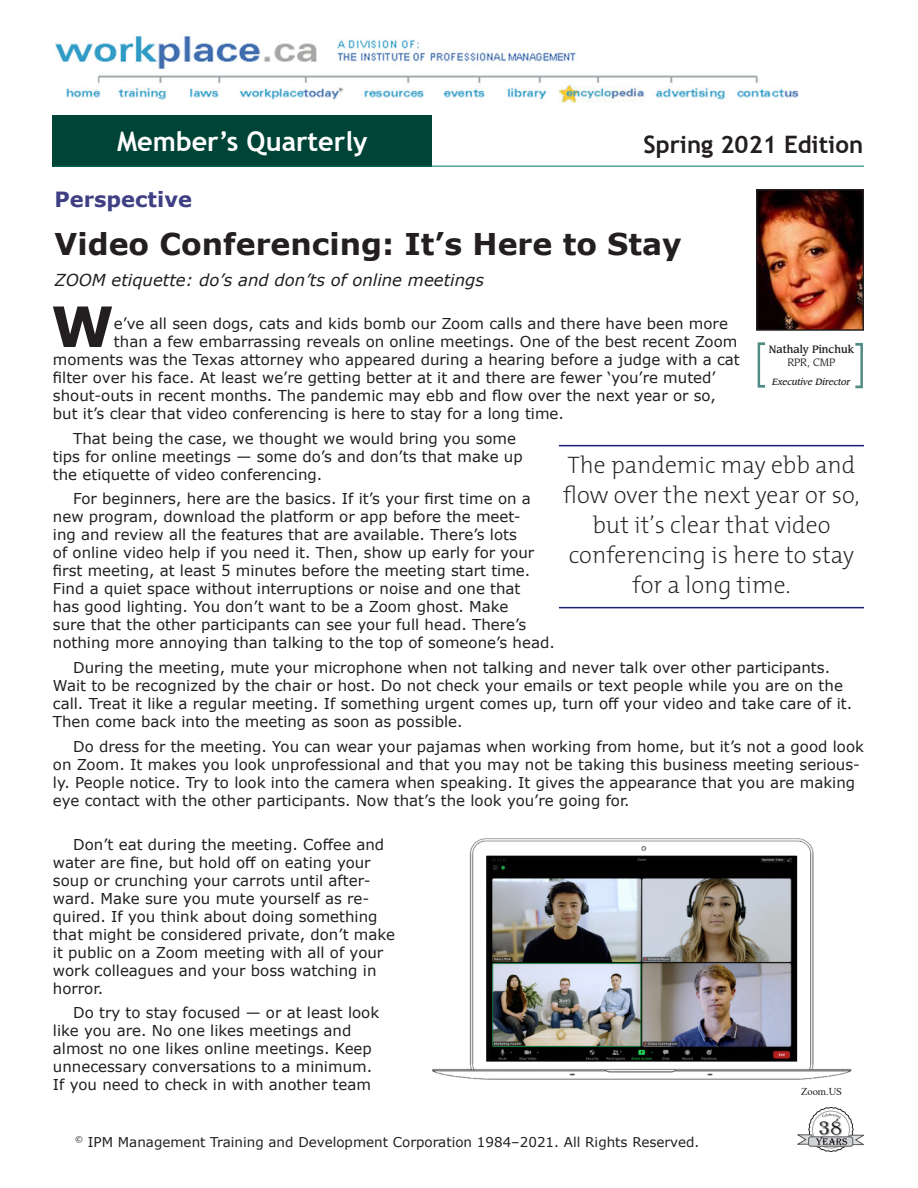
<style>
.page{position:relative;width:918px;height:1188px;background:#fff}
.page>*{position:absolute;margin:0;border:0;box-sizing:border-box;transform-origin:0 0}
.DropCap{font:700 55.65px "Verdana";color:#231f20}
.Head1{font:700 30px "Verdana";color:#231f20}
.t1{font:700 27px "Trebuchet MS";color:#fff}
.PULLQUOTE{font:200 24px/30px "The Mix";color:#231f20;text-align:center}
.t2{font:700 24px "Trebuchet MS";color:#231f20}
.t3{font:700 21px "Verdana";color:#3f4084}
.t4{font:20.1px "Algerian";color:#231f20}
.Head2{font:italic 16.5px "Verdana";color:#231f20}
.Body_Text{font:15px/18px "Verdana";color:#231f20}
.DropCap-2{font:15px "Verdana";color:#231f20}
.t5{font:13.5px "Verdana";color:#231f20}
.caption_name{font:500 10.5px/13.5px "Leawood Std";color:#231f20;text-align:center;scale:.95 1}
.tiny{font:10.5px "Times New Roman";color:#231f20}
.caption_company{font:italic 500 9px "Leawood Std";color:#231f20;scale:.95 1}
.s1{font-weight:400}
</style>
<div class="page">
<img style="left:55px;top:36px;width:744px;height:67px">
<div style="left:53px;top:115px;width:379px;height:51px;background:#004437"></div>
<hr style="left:54px;top:166px;width:810px;height:1px;background:#00765d">
<svg style="left:798px;top:1107px;width:66px;height:45px"></svg>
<img style="left:759px;top:192px;width:102px;height:136px">
<div style="left:756px;top:189px;width:108px;height:142px;border:2px solid #231f20"></div>
<svg style="left:758px;top:342px;width:7px;height:46px"></svg>
<svg style="left:855px;top:343px;width:8px;height:45px"></svg>
<img style="left:432px;top:838px;width:420px;height:242px">
<hr style="left:559px;top:445px;width:305px;height:1px;background:#1c2072">
<hr style="left:559px;top:607px;width:305px;height:1px;background:#1c2072">
<h3 class="t1" style="left:117px;top:124px;width:252px">Member’s Quarterly</h3>
<h3 class="t2" style="left:643px;top:129px;width:221px">Spring 2021 Edition</h3>
<p class="t3" style="left:54px;top:184px;width:139px">Perspective</p>
<p class="Head1" style="left:55px;top:223px;width:629px">Video Conferencing: It’s Here to Stay</p>
<p class="Head2" style="left:55px;top:269px;width:431px">ZOOM etiquette: do’s and don’ts of online meetings</p>
<p class="DropCap" style="left:51px;top:287px;width:64px">W</p>
<p class="DropCap-2" style="left:114px;top:313px;width:616px">e’ve all seen dogs, cats and kids bomb our Zoom calls and there have been more</p>
<p class="DropCap-2" style="left:114px;top:331px;width:625px">than a few embarrassing reveals on online meetings. One of the best recent Zoom</p>
<p class="DropCap-2" style="left:53px;top:349px;width:688px">moments was the Texas attorney who appeared during a hearing before a judge with a cat</p>
<p class="DropCap-2" style="left:53px;top:367px;width:664px">filter over his face. At least we’re getting better at it and there are fewer ‘you’re muted’</p>
<p class="DropCap-2" style="left:53px;top:385px;width:665px">shout-outs in recent months. The pandemic may ebb and flow over the next year or so,</p>
<p class="DropCap-2" style="left:53px;top:403px;width:513px">but it’s clear that video conferencing is here to stay for a long time.</p>
<p class="Body_Text" style="left:53px;top:429px;width:471px;text-indent:20px">That being the case, we thought we would bring you some tips for online meetings — some do’s and don’ts that make up the etiquette of video conferencing.</p>
<p class="Body_Text" style="left:53px;top:490px;width:503px;text-indent:20px">For beginners, here are the basics. If it’s your first time on a new program, download the platform or app before the meet-<br>ing and review all the features that are available. There’s lots<br>of online video help if you need it. Then, show up early for your first meeting, at least 5 minutes before the meeting start time.<br>Find a quiet space without interruptions or noise and one that<br>has good lighting. You don’t want to be a Zoom ghost. Make<br>sure that the other participants can see your full head. There’s nothing more annoying than talking to the top of someone’s head.</p>
<p class="Body_Text" style="left:53px;top:659px;width:801px;text-indent:20px">During the meeting, mute your microphone when not talking and never talk over other participants.<br>Wait to be recognized by the chair or host. Do not check your emails or text people while you are on the call. Treat it like a regular meeting. If something urgent comes up, turn off your video and take care of it.<br>Then come back into the meeting as soon as possible.</p>
<p class="Body_Text" style="left:53px;top:737px;width:813px;text-indent:20px">Do dress for the meeting. You can wear your pajamas when working from home, but it’s not a good look on Zoom. It makes you look unprofessional and that you may not be taking this business meeting serious&shy;ly. People notice. Try to look into the camera when speaking. It gives the appearance that you are making eye contact with the other participants. Now that’s the look you’re going for.</p>
<p class="caption_name" style="left:769px;top:342px;width:91px">Nathaly Pinchuk<br><span class="s1">RPR, CMP</span></p>
<p class="caption_company" style="left:772px;top:376px;width:84px">Executive Director</p>
<p class="PULLQUOTE" style="left:563px;top:449px;width:298px">The pandemic may ebb and flow over the next year or so, but it’s clear that video conferencing is here to stay for a long time.</p>
<p class="Body_Text" style="left:53px;top:835px;width:344px;text-indent:20px">Don’t eat during the meeting. Coffee and water are fine, but hold off on eating your soup or crunching your carrots until after&shy;ward. Make sure you mute yourself as re&shy;quired. If you think about doing something that might be considered private, don’t make it public on a Zoom meeting with all of your work colleagues and your boss watching in horror.</p>
<p class="Body_Text" style="left:53px;top:1004px;width:328px;text-indent:20px">Do try to stay focused — or at least look like you are. No one likes meetings and almost no one likes online meetings. Keep unnecessary conversations to a minimum.<br>If you need to check in with another team</p>
<p class="t5" style="left:75px;top:1133px;width:626px"><sup>©</sup> IPM Management Training and Development Corporation 1984–2021. All Rights Reserved.</p>
<p class="tiny" style="left:801px;top:1084px;width:43px">Zoom.US</p>
<h3 class="t4" style="left:818px;top:1117px;width:26px">38</h3>
</div>
